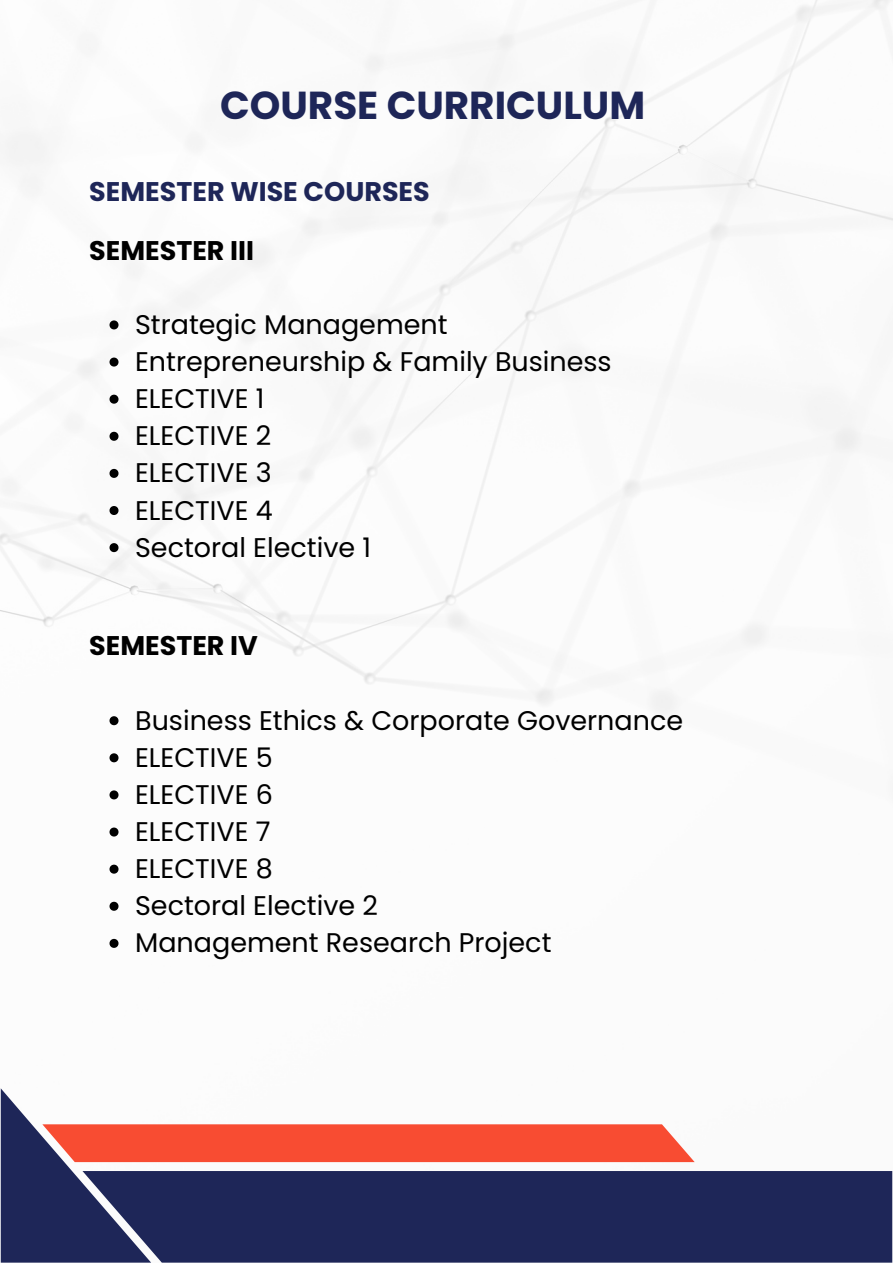
<style>
.page{position:relative;width:893px;height:1264px;background:#fff}
.page>*{position:absolute;margin:0;border:0;box-sizing:border-box;transform-origin:0 0}
.t1{font:700 39px "Poppins";color:#1e2658}
.t2{font:27px "Poppins";color:#000}
.t3{font:700 27px "Poppins";color:#000}
.t4{font:700 27px "Poppins";color:#1e2658}
</style>
<div class="page">
<img style="left:0;top:0;width:892px;height:1262px">
<svg style="left:109px;top:320px;width:9px;height:9px"></svg>
<svg style="left:109px;top:357px;width:9px;height:9px"></svg>
<svg style="left:109px;top:394px;width:9px;height:9px"></svg>
<svg style="left:109px;top:432px;width:9px;height:9px"></svg>
<svg style="left:109px;top:469px;width:9px;height:9px"></svg>
<svg style="left:109px;top:506px;width:9px;height:9px"></svg>
<svg style="left:109px;top:543px;width:9px;height:9px"></svg>
<svg style="left:109px;top:716px;width:9px;height:9px"></svg>
<svg style="left:109px;top:753px;width:9px;height:9px"></svg>
<svg style="left:109px;top:790px;width:9px;height:9px"></svg>
<svg style="left:109px;top:827px;width:9px;height:9px"></svg>
<svg style="left:109px;top:864px;width:9px;height:9px"></svg>
<svg style="left:109px;top:901px;width:9px;height:9px"></svg>
<svg style="left:109px;top:938px;width:9px;height:9px"></svg>
<div style="left:694px;top:1170px;width:198px;height:92px;background:#1e2658"></div>
<svg style="left:1px;top:1088px;width:693px;height:174px"></svg>
<p class="t1" style="left:220px;top:78px;width:426px">COURSE CURRICULUM</p>
<p class="t4" style="left:89px;top:173px;width:342px">SEMESTER WISE COURSES</p>
<p class="t3" style="left:89px;top:231px;width:166px">SEMESTER III</p>
<p class="t2" style="left:135px;top:305px;width:314px">Strategic Management</p>
<p class="t2" style="left:135px;top:343px;width:478px">Entrepreneurship &amp; Family Business</p>
<p class="t2" style="left:135px;top:380px;width:131px">ELECTIVE 1</p>
<p class="t2" style="left:135px;top:417px;width:138px">ELECTIVE 2</p>
<p class="t2" style="left:135px;top:454px;width:138px">ELECTIVE 3</p>
<p class="t2" style="left:135px;top:491px;width:139px">ELECTIVE 4</p>
<p class="t2" style="left:135px;top:528px;width:237px">Sectoral Elective 1</p>
<p class="t3" style="left:89px;top:627px;width:170px">SEMESTER IV</p>
<p class="t2" style="left:135px;top:701px;width:549px">Business Ethics &amp; Corporate Governance</p>
<p class="t2" style="left:135px;top:738px;width:139px">ELECTIVE 5</p>
<p class="t2" style="left:135px;top:775px;width:139px">ELECTIVE 6</p>
<p class="t2" style="left:135px;top:812px;width:137px">ELECTIVE 7</p>
<p class="t2" style="left:135px;top:849px;width:139px">ELECTIVE 8</p>
<p class="t2" style="left:135px;top:886px;width:244px">Sectoral Elective 2</p>
<p class="t2" style="left:135px;top:924px;width:418px">Management Research Project</p>
</div>
